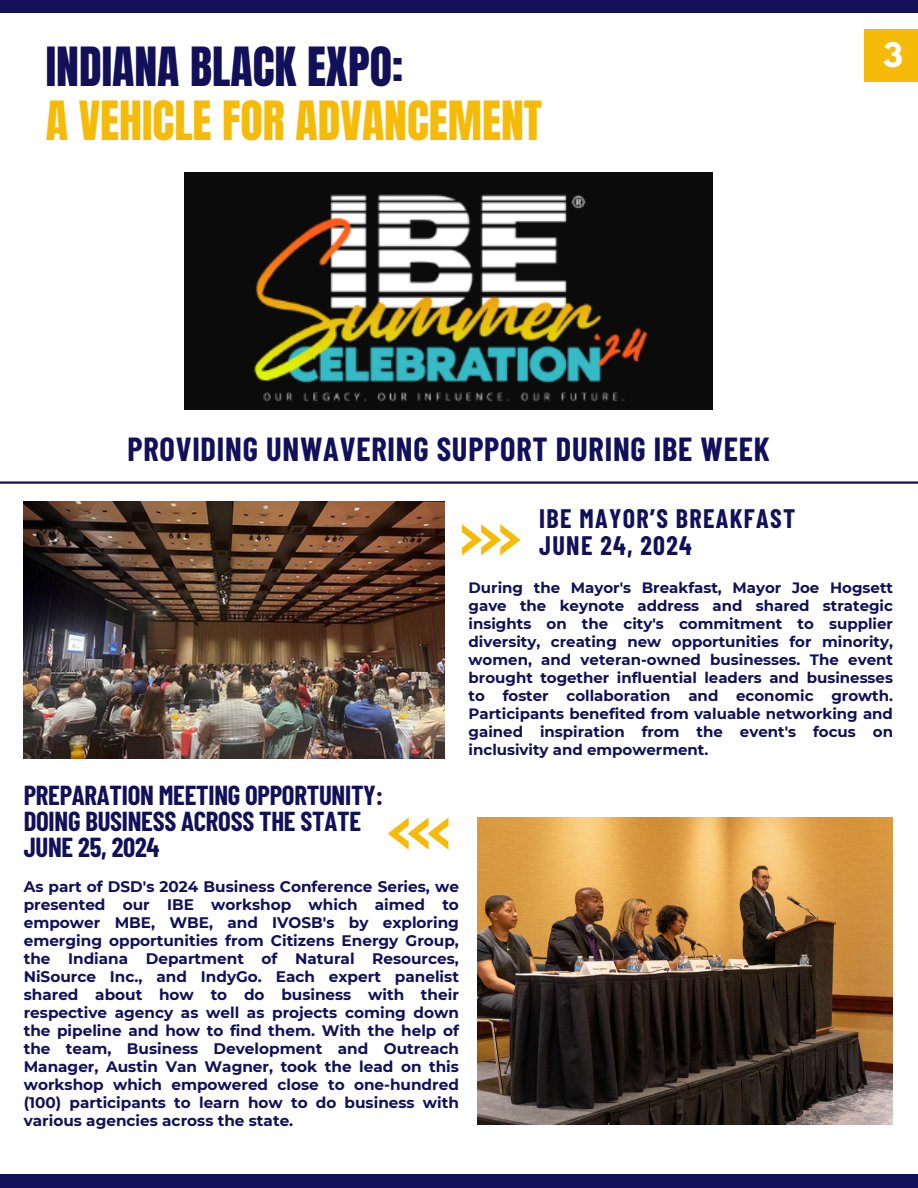
<style>
.page{position:relative;width:918px;height:1188px;background:#fff}
.page>*{position:absolute;margin:0;border:0;box-sizing:border-box;transform-origin:0 0}
.t1{font:45.9px/54px "Anton";color:#f6bb09}
.t2{font:700 32.55px "Barlow Condensed";letter-spacing:.025em;color:#111059}
.t3{font:700 29.85px "League Spartan";color:#fff}
.t4{font:700 26.85px/25.8px "Barlow Condensed";letter-spacing:-.01em;color:#111059}
.t5{font:700 26.1px/27px "Barlow Condensed";letter-spacing:.05em;color:#111059}
.t6{font:700 15.3px/18px "Montserrat";color:#111059;text-align:justify}
.t7{font:700 15px/18px "Montserrat";color:#111059;text-align:justify}
.s1{color:#111059}
</style>
<div class="page">
<hr style="left:0;top:481px;width:918px;height:3px;background:#111059">
<div style="left:0;top:1175px;width:918px;height:13px;background:#111059"></div>
<svg style="left:462px;top:524px;width:58px;height:31px"></svg>
<svg style="left:388px;top:817px;width:60px;height:33px"></svg>
<div style="left:0;top:0;width:918px;height:13px;background:#111059"></div>
<div style="left:865px;top:29px;width:53px;height:53px;background:#f6bb09"></div>
<img style="left:185px;top:172px;width:527px;height:238px">
<img style="left:24px;top:502px;width:420px;height:256px">
<img style="left:477px;top:817px;width:416px;height:308px">
<h3 class="t1" style="left:46px;top:40px;width:498px"><span class="s1">INDIANA BLACK EXPO:<br></span>A VEHICLE FOR ADVANCEMENT</h3>
<p class="t3" style="left:883px;top:40px;width:21px">3</p>
<p class="t2" style="left:127px;top:429px;width:644px">PROVIDING UNWAVERING SUPPORT DURING IBE WEEK</p>
<p class="t5" style="left:539px;top:504px;width:257px">IBE MAYOR’S BREAKFAST<br>JUNE 24, 2024</p>
<h2 class="t7" style="left:469px;top:579px;width:426px">During the Mayor's Breakfast, Mayor Joe Hogsett gave the keynote address and shared strategic insights on the city's commitment to supplier diversity, creating new opportunities for minority, women, and veteran-owned businesses. The event brought together influential leaders and businesses to foster collaboration and economic growth.<br>Participants benefited from valuable networking and gained inspiration from the event's focus on inclusivity and empowerment.</h2>
<h3 class="t4" style="left:24px;top:782px;width:361px">PREPARATION MEETING OPPORTUNITY:<br>DOING BUSINESS ACROSS THE STATE<br>JUNE 25, 2024</h3>
<p class="t6" style="left:24px;top:877px;width:437px">As part of DSD's 2024 Business Conference Series, we presented our IBE workshop which aimed to empower MBE, WBE, and IVOSB's by exploring emerging opportunities from Citizens Energy Group, the Indiana Department of Natural Resources, NiSource Inc., and IndyGo. Each expert panelist shared about how to do business with their respective agency as well as projects coming down the pipeline and how to find them. With the help of the team, Business Development and Outreach Manager, Austin Van Wagner, took the lead on this workshop which empowered close to one-hundred (100) participants to learn how to do business with various agencies across the state.</p>
</div>
